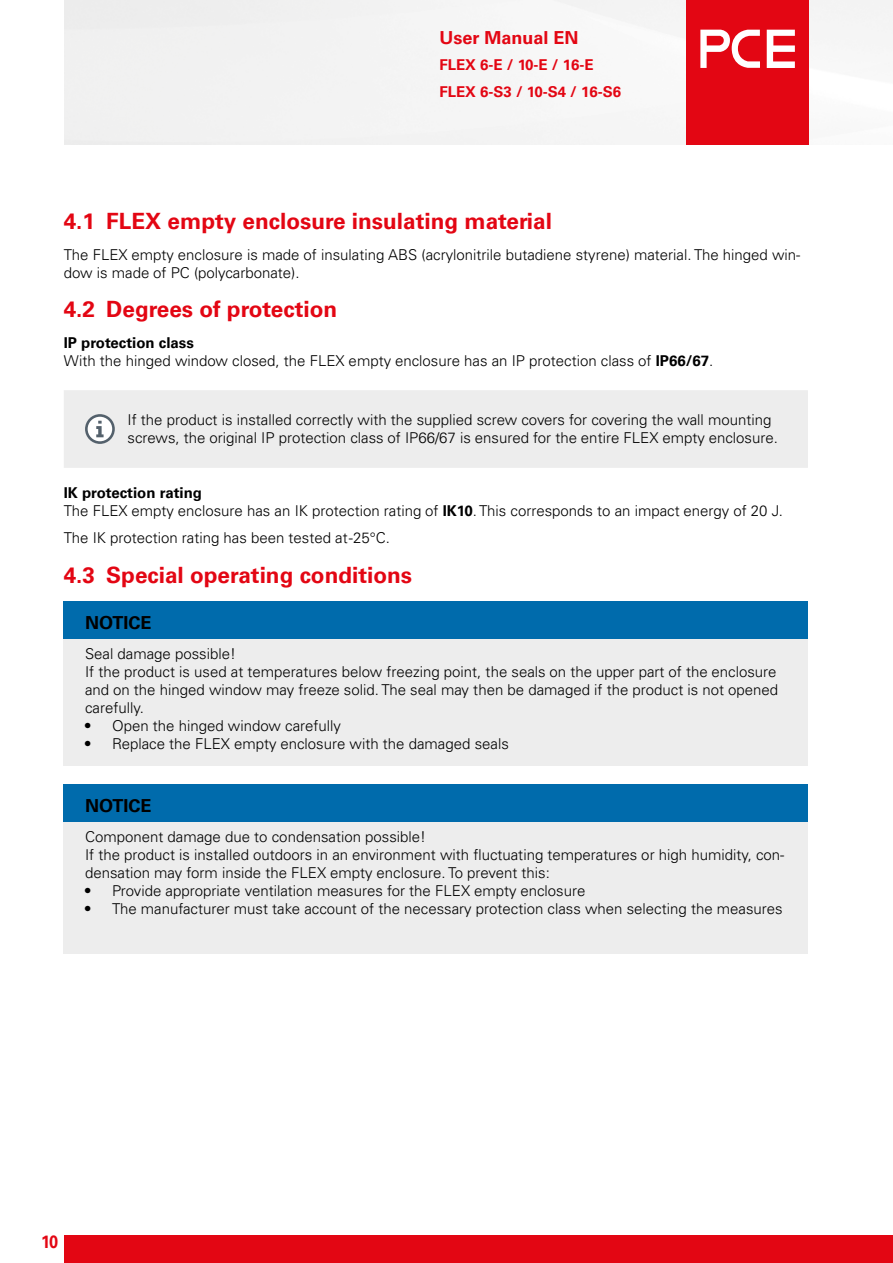
<style>
.page{position:relative;width:893px;height:1263px;background:#fff}
.page>*{position:absolute;margin:0;border:0;box-sizing:border-box;transform-origin:0 0}
.t1{font:700 22.5px "Univers LT Pro 65";color:#e30613}
.t2{font:700 18px "Univers LT Pro 65";color:#e30613}
.t3{font:700 18px "Univers LT Pro 65";color:#000}
.t4{font:700 18px "Univers LT Pro 65";color:#e30613;scale:.9 1}
.t5{font:300 15px/18px "Univers LT Pro 45";color:#000}
.t6{font:700 15px/26.5px "Univers LT Pro 65";color:#e30613}
.t7{font:700 15px "Univers LT Pro 65";color:#000}
.s1{font-family:"Univers LT Pro 65";font-weight:700}
</style>
<div class="page">
<div style="left:686px;top:0;width:123px;height:145px;background:#e30613"></div>
<svg style="left:700px;top:30px;width:95px;height:38px"></svg>
<div style="left:64px;top:1235px;width:829px;height:28px;background:#e30613"></div>
<div style="left:64px;top:390px;width:744px;height:78px;background:#ededed"></div>
<svg style="left:85px;top:414px;width:30px;height:30px"></svg>
<div style="left:64px;top:601px;width:744px;height:39px;background:#006bac"></div>
<div style="left:64px;top:640px;width:744px;height:126px;background:#ededed"></div>
<div style="left:64px;top:784px;width:744px;height:38px;background:#006bac"></div>
<div style="left:64px;top:822px;width:744px;height:132px;background:#ededed"></div>
<p class="t2" style="left:439px;top:24px;width:141px">User Manual EN</p>
<p class="t6" style="left:439px;top:51px;width:183px">FLEX 6-E / 10-E / 16-E<br>FLEX 6-S3 / 10-S4 / 16-S6</p>
<h1 class="t1" style="left:64px;top:205px;width:490px">4.1 FLEX empty enclosure insulating material</h1>
<p class="t5" style="left:64px;top:245px;width:738px">The FLEX empty enclosure is made of insulating ABS (acrylonitrile butadiene styrene) material. The hinged win&shy;dow is made of PC (polycarbonate).</p>
<h1 class="t1" style="left:64px;top:294px;width:275px">4.2 Degrees of protection</h1>
<p class="t7" style="left:64px;top:332px;width:132px">IP protection class</p>
<p class="t5" style="left:64px;top:351px;width:651px">With the hinged window closed, the FLEX empty enclosure has an IP protection class of <span class="s1">IP66/67</span>.</p>
<p class="t5" style="left:128px;top:411px;width:652px">If the product is installed correctly with the supplied screw covers for covering the wall mounting screws, the original IP protection class of IP66/67 is ensured for the entire FLEX empty enclosure.</p>
<p class="t7" style="left:64px;top:482px;width:140px">IK protection rating</p>
<p class="t5" style="left:64px;top:497px;width:721px;line-height:27px">The FLEX empty enclosure has an IK protection rating of <span class="s1">IK10</span>. This corresponds to an impact energy of 20 J.<br>The IK protection rating has been tested at -25°C.</p>
<h1 class="t1" style="left:64px;top:559px;width:350px">4.3 Special operating conditions</h1>
<p class="t3" style="left:85px;top:610px;width:68px">NOTICE</p>
<p class="t5" style="left:85px;top:644px;width:695px">Seal damage possible!<br>If the product is used at temperatures below freezing point, the seals on the upper part of the enclosure and on the hinged window may freeze solid. The seal may then be damaged if the product is not opened carefully.</p>
<p class="t5" style="left:85px;top:716px;width:257px"><span class="s1">•</span> Open the hinged window carefully</p>
<p class="t5" style="left:85px;top:734px;width:425px"><span class="s1">•</span> Replace the FLEX empty enclosure with the damaged seals</p>
<p class="t3" style="left:85px;top:793px;width:68px">NOTICE</p>
<p class="t5" style="left:85px;top:827px;width:701px">Component damage due to condensation possible!<br>If the product is installed outdoors in an environment with fluctuating temperatures or high humidity, con&shy;densation may form inside the FLEX empty enclosure. To prevent this:</p>
<p class="t5" style="left:85px;top:881px;width:502px"><span class="s1">•</span> Provide appropriate ventilation measures for the FLEX empty enclosure</p>
<p class="t5" style="left:85px;top:899px;width:699px"><span class="s1">•</span> The manufacturer must take account of the necessary protection class when selecting the measures</p>
<p class="t4" style="left:41px;top:1229px;width:20px">10</p>
</div>
